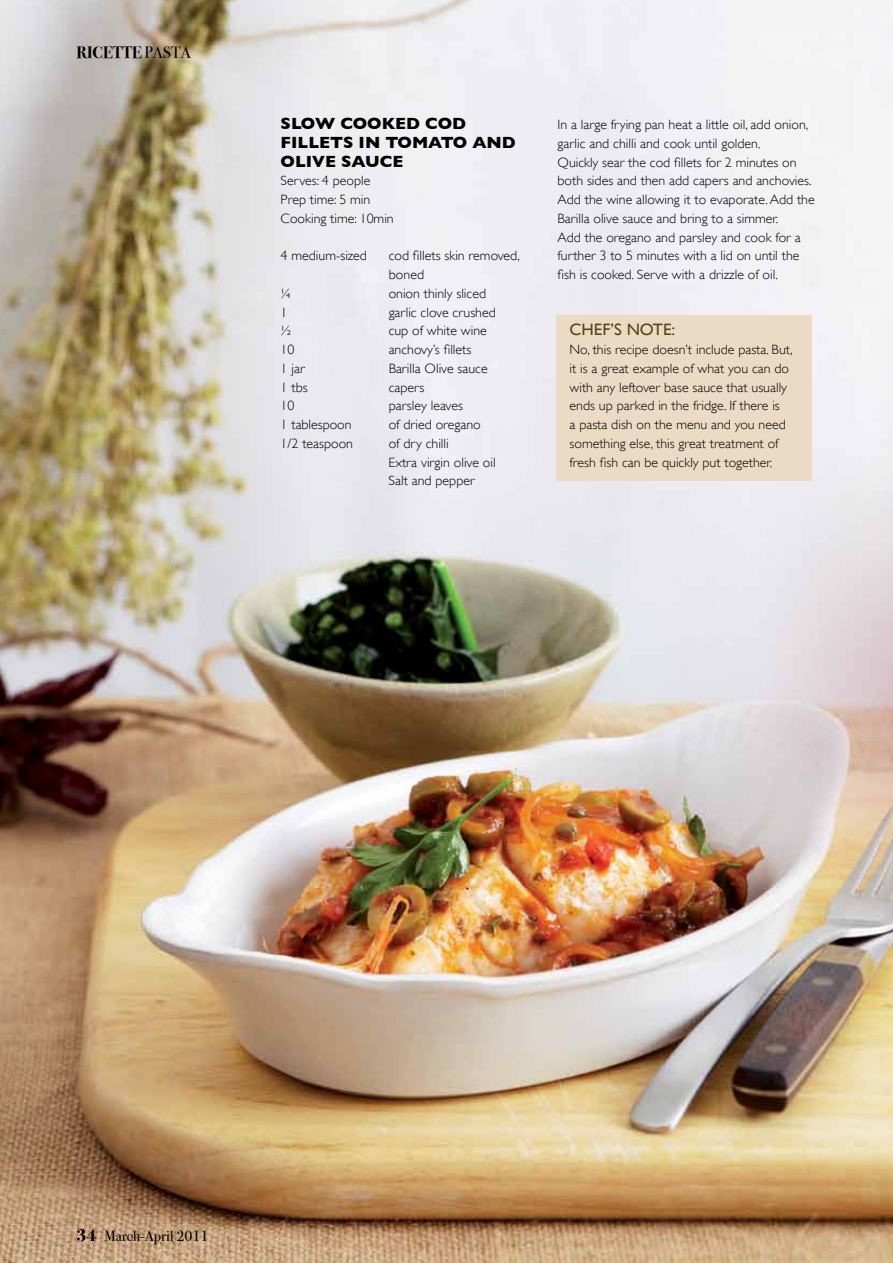
<style>
.page{position:relative;width:893px;height:1263px;background:#fff}
.page>*{position:absolute;margin:0;border:0;box-sizing:border-box;transform-origin:0 0}
.t1{font:700 16.5px/18.8px "Gill Sans";color:#000}
.t2{font:16.5px "Bodoni Svty Two ITCTT Bold";color:#000}
.t3{font:16.5px "Gill Sans";color:#564616}
.t4{font:15px "Bodoni Svty Two ITCTT Book";color:#000}
.t5{font:300 13.5px/18.8px "Gill Sans";color:#000}
.s1{font-family:"Bodoni Svty Two ITCTT Book"}
.s2{font-family:"Bodoni Svty Two ITCTT Bold";font-size:18px}
</style>
<div class="page">
<img style="left:0;top:0;width:893px;height:1263px">
<div style="left:557px;top:315px;width:255px;height:165px;background:#ebdbc5"></div>
<p class="t2" style="left:77px;top:39px;width:112px">RICETTE <span class="s1">pasta</span></p>
<p class="t1" style="left:281px;top:114px;width:237px">SLOW COOKED COD<br>FILLETS IN TOMATO AND<br>OLIVE SAUCE</p>
<p class="t5" style="left:281px;top:171px;width:115px">Serves: 4 people<br>Prep time: 5 min<br>Cooking time: 10min</p>
<p class="t5" style="left:281px;top:246px;width:88px">4 medium-sized</p>
<p class="t5" style="left:389px;top:246px;width:133px">cod fillets skin removed, boned</p>
<p class="t5" style="left:281px;top:284px;width:13px">¼</p>
<p class="t5" style="left:389px;top:284px;width:99px">onion thinly sliced</p>
<p class="t5" style="left:281px;top:303px;width:8px">1</p>
<p class="t5" style="left:389px;top:303px;width:109px">garlic clove crushed</p>
<p class="t5" style="left:281px;top:321px;width:13px">½</p>
<p class="t5" style="left:389px;top:321px;width:100px">cup of white wine</p>
<p class="t5" style="left:281px;top:340px;width:15px">10</p>
<p class="t5" style="left:389px;top:340px;width:84px">anchovy’s fillets</p>
<p class="t5" style="left:281px;top:359px;width:26px">1 jar</p>
<p class="t5" style="left:389px;top:359px;width:101px">Barilla Olive sauce</p>
<p class="t5" style="left:281px;top:378px;width:29px">1 tbs</p>
<p class="t5" style="left:389px;top:378px;width:37px">capers</p>
<p class="t5" style="left:281px;top:396px;width:15px">10</p>
<p class="t5" style="left:389px;top:396px;width:76px">parsley leaves</p>
<p class="t5" style="left:281px;top:415px;width:73px">1 tablespoon</p>
<p class="t5" style="left:389px;top:415px;width:94px">of dried oregano</p>
<p class="t5" style="left:281px;top:434px;width:74px">1/2 teaspoon</p>
<p class="t5" style="left:389px;top:434px;width:62px">of dry chilli</p>
<p class="t5" style="left:281px;top:453px;width:30px">E</p>
<p class="t5" style="left:395px;top:453px;width:102px">xtra virgin olive oil</p>
<p class="t5" style="left:281px;top:471px;width:30px">S</p>
<p class="t5" style="left:395px;top:471px;width:82px">alt and pepper</p>
<p class="t5" style="left:558px;top:115px;width:259px">In a large frying pan heat a little oil, add onion, garlic and chilli and cook until golden.<br>Quickly sear the cod fillets for 2 minutes on both sides and then add capers and anchovies.<br>Add the wine allowing it to evaporate. Add the Barilla olive sauce and bring to a simmer.<br>Add the oregano and parsley and cook for a further 3 to 5 minutes with a lid on until the fish is cooked. Serve with a drizzle of oil.</p>
<p class="t3" style="left:570px;top:320px;width:107px">CHEF’S NOTE:</p>
<p class="t5" style="left:570px;top:340px;width:224px">No, this recipe doesn’t include pasta. But, it is a great example of what you can do with any leftover base sauce that usually ends up parked in the fridge. If there is<br>a pasta dish on the menu and you need something else, this great treatment of fresh fish can be quickly put together.</p>
<p class="t4" style="left:77px;top:1224px;width:133px"><span class="s2">34</span> March-April 2011</p>
</div>
